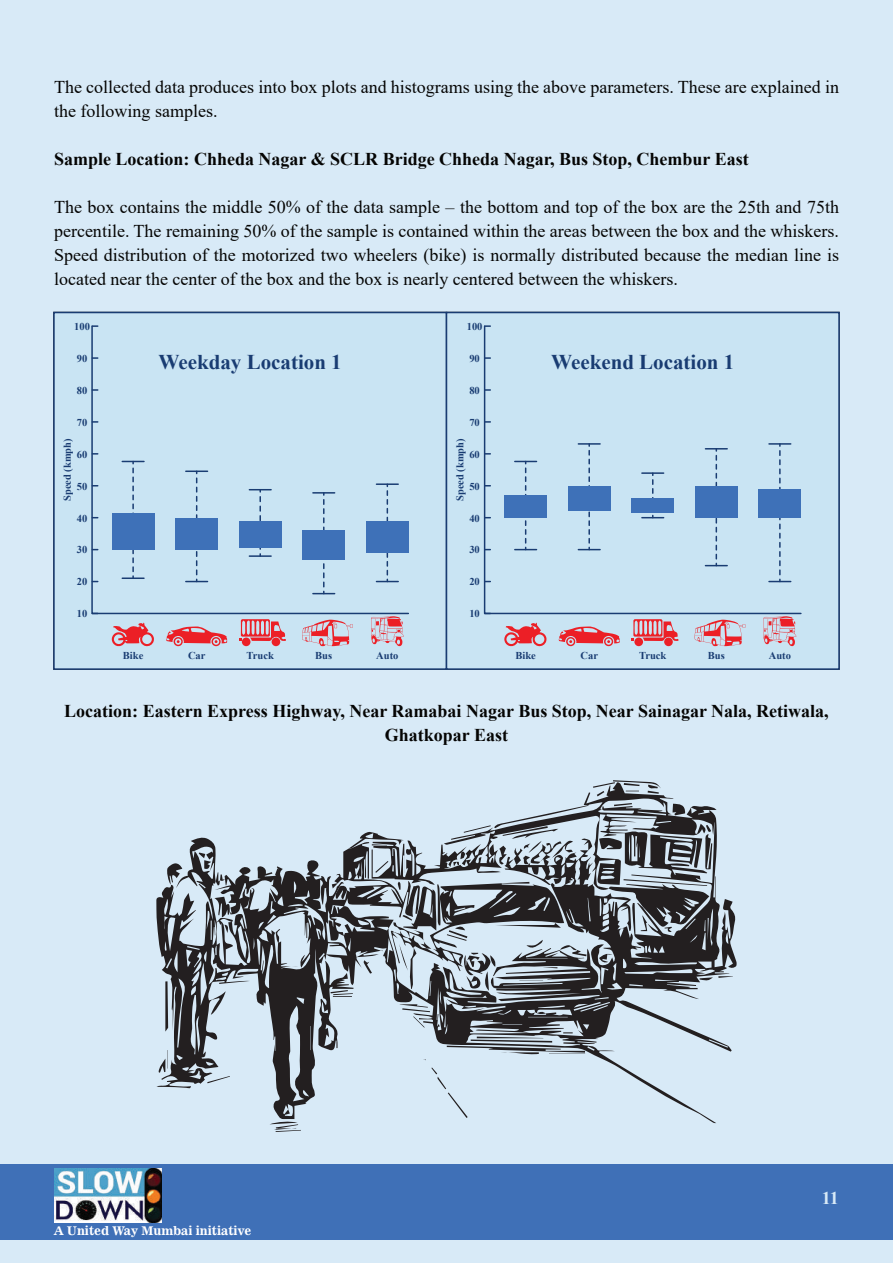
<style>
.page{position:relative;width:893px;height:1263px;background:#d8eaf7}
.page>*{position:absolute;margin:0;border:0;box-sizing:border-box;transform-origin:0 0}
.t1{font:700 21px "Times New Roman";color:#193c72}
.t2{font:18px/24px "Times New Roman";color:#050504}
.t3{font:700 18px/24px "Times New Roman";color:#050504;text-align:center}
.t4{font:700 18px "Times New Roman";color:#d8eaf7}
.t5{font:12px "News 701 BT Bold A";color:#fff}
.t6{font:700 10.5px "Times New Roman";color:#193c72}
</style>
<div class="page">
<div style="left:0;top:1164px;width:893px;height:76px;background:#3f70b7"></div>
<div style="left:53px;top:312px;width:394px;height:358px;background:#c9e4f3;border:2px solid #193c72"></div>
<svg style="left:91px;top:325px;width:318px;height:290px"></svg>
<div style="left:446px;top:312px;width:394px;height:358px;background:#c9e4f3;border:2px solid #193c72"></div>
<svg style="left:483px;top:325px;width:319px;height:290px"></svg>
<hr style="left:578px;top:443px;width:22px;height:2px;background:#193c72">
<hr style="left:769px;top:443px;width:22px;height:2px;background:#193c72">
<hr style="left:642px;top:472px;width:22px;height:2px;background:#193c72">
<svg style="left:515px;top:461px;width:21px;height:89px"></svg>
<svg style="left:578px;top:444px;width:22px;height:106px"></svg>
<svg style="left:642px;top:473px;width:22px;height:45px"></svg>
<svg style="left:705px;top:448px;width:22px;height:118px"></svg>
<svg style="left:769px;top:444px;width:22px;height:138px"></svg>
<div style="left:759px;top:490px;width:42px;height:28px;background:#3e71b8"></div>
<div style="left:695px;top:486px;width:42px;height:32px;background:#3e71b8"></div>
<div style="left:632px;top:499px;width:42px;height:14px;background:#3e71b8"></div>
<div style="left:568px;top:486px;width:42px;height:24px;background:#3e71b8"></div>
<div style="left:505px;top:495px;width:42px;height:23px;background:#3e71b8"></div>
<svg style="left:504px;top:623px;width:43px;height:24px"></svg>
<svg style="left:559px;top:626px;width:61px;height:20px"></svg>
<div style="left:664px;top:637px;width:9px;height:9px;background:#ec1f26;border-radius:50%"></div>
<div style="left:634px;top:637px;width:9px;height:9px;background:#ec1f26;border-radius:50%"></div>
<svg style="left:631px;top:619px;width:48px;height:23px"></svg>
<svg style="left:694px;top:620px;width:51px;height:26px"></svg>
<svg style="left:763px;top:616px;width:33px;height:30px"></svg>
<svg style="left:92px;top:325px;width:6px;height:2px"></svg>
<svg style="left:92px;top:357px;width:6px;height:2px"></svg>
<svg style="left:92px;top:389px;width:6px;height:2px"></svg>
<svg style="left:92px;top:421px;width:6px;height:2px"></svg>
<svg style="left:92px;top:453px;width:6px;height:2px"></svg>
<hr style="left:186px;top:470px;width:22px;height:2px;background:#193c72">
<hr style="left:376px;top:483px;width:22px;height:2px;background:#193c72">
<hr style="left:249px;top:555px;width:22px;height:2px;background:#193c72">
<hr style="left:313px;top:492px;width:22px;height:2px;background:#193c72">
<hr style="left:122px;top:577px;width:22px;height:2px;background:#193c72">
<svg style="left:122px;top:461px;width:22px;height:117px"></svg>
<svg style="left:186px;top:472px;width:22px;height:110px"></svg>
<svg style="left:249px;top:489px;width:22px;height:67px"></svg>
<svg style="left:313px;top:493px;width:22px;height:101px"></svg>
<svg style="left:376px;top:484px;width:22px;height:98px"></svg>
<div style="left:366px;top:521px;width:42px;height:32px;background:#3e71b8"></div>
<div style="left:303px;top:530px;width:42px;height:29px;background:#3e71b8"></div>
<div style="left:239px;top:521px;width:42px;height:26px;background:#3e71b8"></div>
<div style="left:176px;top:518px;width:42px;height:32px;background:#3e71b8"></div>
<div style="left:112px;top:513px;width:42px;height:37px;background:#3e71b8"></div>
<svg style="left:112px;top:623px;width:42px;height:24px"></svg>
<svg style="left:166px;top:626px;width:61px;height:20px"></svg>
<div style="left:272px;top:637px;width:8px;height:9px;background:#ec1f26;border-radius:50%"></div>
<div style="left:242px;top:637px;width:9px;height:9px;background:#ec1f26;border-radius:50%"></div>
<svg style="left:239px;top:619px;width:47px;height:23px"></svg>
<svg style="left:302px;top:620px;width:51px;height:26px"></svg>
<svg style="left:371px;top:616px;width:33px;height:30px"></svg>
<img style="left:54px;top:1168px;width:107px;height:54px">
<svg style="left:156px;top:792px;width:581px;height:331px"></svg>
<svg style="left:166px;top:863px;width:16px;height:22px"></svg>
<svg style="left:165px;top:981px;width:3px;height:50px"></svg>
<svg style="left:672px;top:804px;width:13px;height:11px"></svg>
<svg style="left:211px;top:991px;width:15px;height:23px"></svg>
<svg style="left:448px;top:1092px;width:20px;height:26px"></svg>
<svg style="left:363px;top:960px;width:9px;height:14px"></svg>
<svg style="left:400px;top:1004px;width:30px;height:8px"></svg>
<svg style="left:207px;top:1076px;width:23px;height:7px"></svg>
<svg style="left:700px;top:976px;width:33px;height:5px"></svg>
<svg style="left:270px;top:1121px;width:31px;height:11px"></svg>
<svg style="left:330px;top:990px;width:23px;height:7px"></svg>
<svg style="left:413px;top:1016px;width:12px;height:12px"></svg>
<svg style="left:593px;top:780px;width:69px;height:16px"></svg>
<svg style="left:159px;top:1050px;width:9px;height:23px"></svg>
<svg style="left:431px;top:1067px;width:15px;height:22px"></svg>
<svg style="left:336px;top:885px;width:11px;height:14px"></svg>
<svg style="left:276px;top:929px;width:4px;height:14px"></svg>
<svg style="left:375px;top:861px;width:13px;height:12px"></svg>
<svg style="left:348px;top:831px;width:63px;height:24px"></svg>
<svg style="left:214px;top:897px;width:16px;height:20px"></svg>
<svg style="left:599px;top:952px;width:13px;height:11px"></svg>
<svg style="left:391px;top:882px;width:196px;height:109px"></svg>
<svg style="left:599px;top:838px;width:23px;height:11px"></svg>
<svg style="left:705px;top:825px;width:7px;height:45px"></svg>
<svg style="left:609px;top:879px;width:100px;height:53px"></svg>
<svg style="left:614px;top:803px;width:18px;height:3px"></svg>
<svg style="left:224px;top:925px;width:5px;height:8px"></svg>
<svg style="left:447px;top:1032px;width:138px;height:23px"></svg>
<svg style="left:199px;top:852px;width:26px;height:33px"></svg>
<svg style="left:453px;top:806px;width:139px;height:60px"></svg>
<hr style="left:477px;top:241px;width:2px;height:1022px;background:#3f70b7">
<p class="t2" style="left:54px;top:75px;width:786px">The collected data produces into box plots and histograms using the above parameters. These are explained in the following samples.</p>
<p class="t3" style="left:54px;top:147px;width:696px">Sample Location: Chheda Nagar &amp; SCLR Bridge Chheda Nagar, Bus Stop, Chembur East</p>
<p class="t2" style="left:54px;top:195px;width:786px;text-align:justify">The box contains the middle 50% of the data sample – the bottom and top of the box are the 25th and 75th percentile. The remaining 50% of the sample is contained within the areas between the box and the whiskers.<br>Speed distribution of the motorized two wheelers (bike) is normally distributed because the median line is located near the center of the box and the box is nearly centered between the whiskers.</p>
<p class="t6" style="left:74px;top:319px;width:17px">100</p>
<p class="t6" style="left:467px;top:319px;width:17px">100</p>
<p class="t6" style="left:77px;top:351px;width:12px">90</p>
<p class="t1" style="left:159px;top:347px;width:185px">Weekday Location 1</p>
<p class="t1" style="left:551px;top:347px;width:185px">Weekend Location 1</p>
<p class="t6" style="left:469px;top:351px;width:12px">90</p>
<p class="t6" style="left:77px;top:383px;width:12px">80</p>
<p class="t6" style="left:469px;top:383px;width:12px">80</p>
<p class="t6" style="left:77px;top:415px;width:12px">70</p>
<p class="t6" style="left:469px;top:415px;width:12px">70</p>
<p class="t6" style="left:60px;top:501px;width:64px;rotate:-90deg">Speed (kmph)</p>
<p class="t6" style="left:77px;top:446px;width:12px">60</p>
<p class="t6" style="left:77px;top:478px;width:12px">50</p>
<p class="t6" style="left:452px;top:501px;width:64px;rotate:-90deg">Speed (kmph)</p>
<p class="t6" style="left:469px;top:446px;width:12px">60</p>
<p class="t6" style="left:469px;top:478px;width:12px">50</p>
<p class="t6" style="left:77px;top:510px;width:12px">40</p>
<p class="t6" style="left:469px;top:510px;width:12px">40</p>
<p class="t6" style="left:77px;top:542px;width:12px">30</p>
<p class="t6" style="left:469px;top:542px;width:12px">30</p>
<p class="t6" style="left:77px;top:574px;width:12px">20</p>
<p class="t6" style="left:77px;top:606px;width:12px">10</p>
<p class="t6" style="left:469px;top:574px;width:12px">20</p>
<p class="t6" style="left:469px;top:606px;width:12px">10</p>
<p class="t6" style="left:123px;top:648px;width:22px">Bike</p>
<p class="t6" style="left:188px;top:648px;width:19px">Car</p>
<p class="t6" style="left:247px;top:648px;width:29px">Truck</p>
<p class="t6" style="left:315px;top:648px;width:18px">Bus</p>
<p class="t6" style="left:376px;top:648px;width:24px">Auto</p>
<p class="t6" style="left:515px;top:648px;width:22px">Bike</p>
<p class="t6" style="left:581px;top:648px;width:19px">Car</p>
<p class="t6" style="left:639px;top:648px;width:29px">Truck</p>
<p class="t6" style="left:708px;top:648px;width:18px">Bus</p>
<p class="t6" style="left:769px;top:648px;width:24px">Auto</p>
<p class="t3" style="left:64px;top:699px;width:766px">Location: Eastern Express Highway, Near Ramabai Nagar Bus Stop, Near Sainagar Nala, Retiwala,<br>Ghatkopar East</p>
<p class="t5" style="left:54px;top:1223px;width:199px">A United Way Mumbai initiative</p>
<p class="t4" style="left:822px;top:1185px;width:19px">11</p>
</div>
